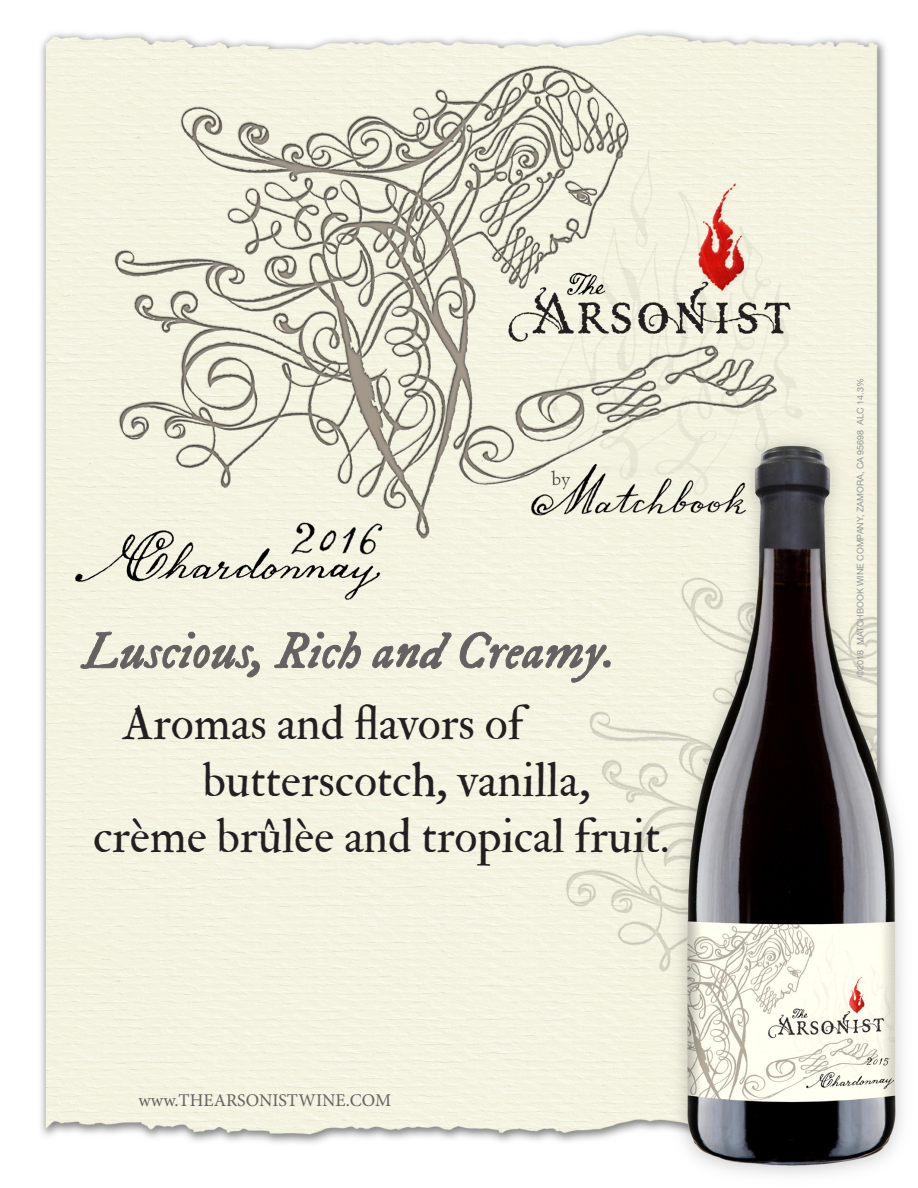
<style>
.page{position:relative;width:918px;height:1188px;background:#fff}
.page>*{position:absolute;margin:0;border:0;box-sizing:border-box;transform-origin:0 0}
.t1{font:50.85px "IM FELL DW Pica PRO Italic";letter-spacing:-.005em;color:#656160}
.t2{font:48px "IM FELL Double Pica PRO Roman";letter-spacing:-.005em;color:#231f20}
.t3{font:18px "Minion Pro";color:#656160}
.t4{font:9px "Helvetica Neue";color:#939598}
</style>
<div class="page">
<img style="left:40px;top:31px;width:862px;height:1144px">
<svg style="left:80px;top:631px;width:180px;height:47px;background:#e4e2d2"></svg>
<svg style="left:274px;top:631px;width:87px;height:40px;background:#dedccd"></svg>
<svg style="left:372px;top:632px;width:80px;height:37px;background:#e0decf"></svg>
<svg style="left:459px;top:632px;width:148px;height:51px;background:#e4e3d3"></svg>
<p class="t1" style="left:83px;top:621px;width:534px">Luscious, Rich and Creamy.</p>
<p class="t2" style="left:123px;top:694px;width:402px">Aromas and flavors of</p>
<p class="t2" style="left:202px;top:750px;width:390px">butterscotch, vanilla,</p>
<p class="t2" style="left:93px;top:807px;width:578px">crème brûlèe and tropical fruit.</p>
<p class="t3" style="left:138px;top:1088px;width:254px">www.THEARSONISTWINE.COM</p>
<p class="t4" style="left:854px;top:677px;width:301px;rotate:-90deg">©2018 MATCHBOOK WINE COMPANY, ZAMORA, CA 95698 ALC 14.3%</p>
</div>
